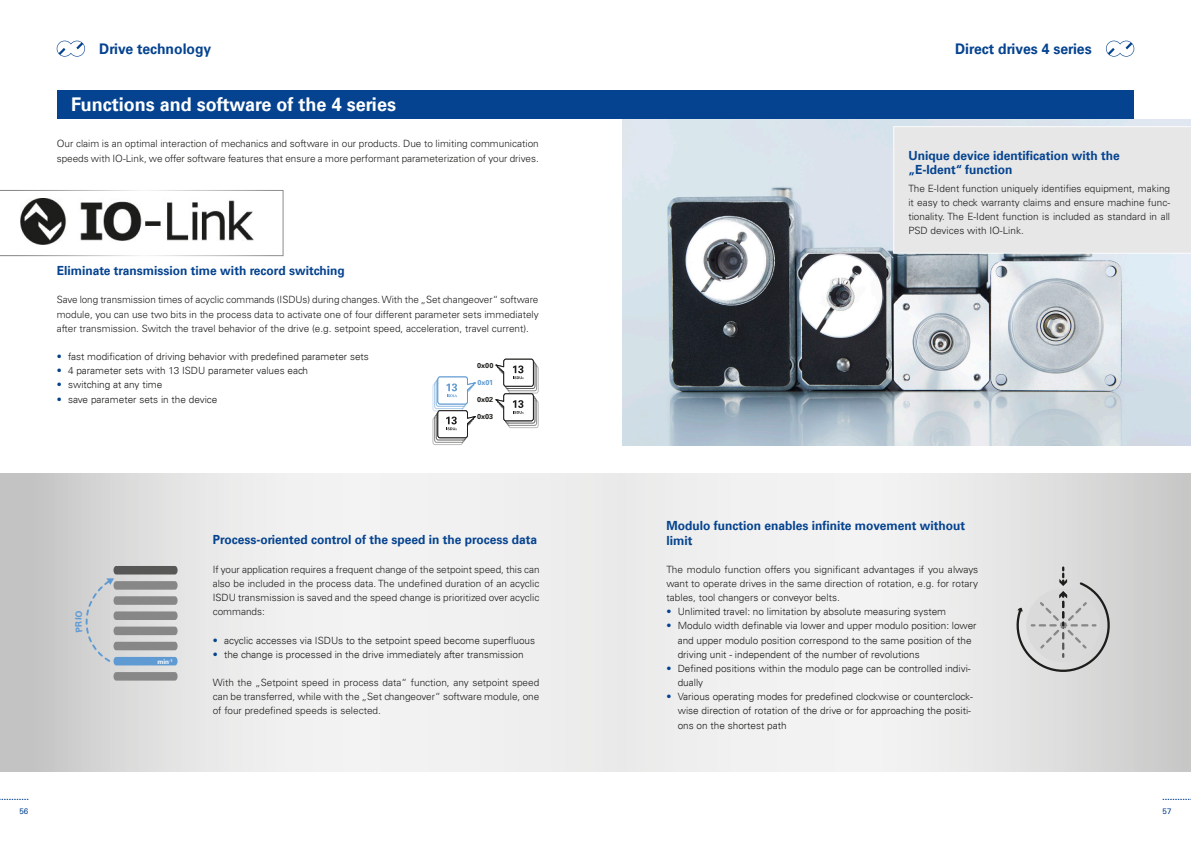
<style>
.page{position:relative;width:1191px;height:842px;background:#fff}
.page>*{position:absolute;margin:0;border:0;box-sizing:border-box;transform-origin:0 0}
.Balkentext{font:700 18.9px "Univers LT";color:#fff;scale:.95 1}
.Seitentitel{font:700 14.7px "Univers LT";color:#054390;scale:.95 1}
.H2_Subheadline{font:700 12.6px/14.4px "Univers LT";color:#054390;scale:.95 1}
.Fließtext{font:700 12.6px "Univers LT";color:#054390;scale:.95 1}
.Fließtext-2{font:300 10px/14.2px "Univers LT Std";color:#1d1d1b;text-align:justify}
.t1{font:300 10px/14.2px "Univers LT";color:#1d1d1b}
.t2{font:8px "Univers LT Std";color:#054390}
.t3{font:700 7.2px "Univers LT";color:#1d1d1b}
.t4{font:700 7.2px "Univers LT";color:#5f9ad3}
.t5{font:700 6.4px "Univers LT";color:#fff}
.s1{color:#054390}
</style>
<div class="page">
<svg style="left:0;top:799px;width:28px;height:1px"></svg>
<svg style="left:1162px;top:799px;width:29px;height:1px"></svg>
<svg style="left:57px;top:41px;width:28px;height:16px"></svg>
<svg style="left:1106px;top:41px;width:28px;height:16px"></svg>
<svg style="left:0;top:473px;width:1191px;height:298px"></svg>
<svg style="left:113px;top:672px;width:65px;height:9px"></svg>
<svg style="left:495px;top:358px;width:44px;height:70px"></svg>
<svg style="left:432px;top:376px;width:44px;height:69px"></svg>
<svg style="left:0;top:190px;width:283px;height:66px"></svg>
<svg style="left:1012px;top:568px;width:102px;height:109px;background:#cecece"></svg>
<img style="left:622px;top:119px;width:569px;height:326px">
<div style="left:57px;top:91px;width:1077px;height:28px;background:#054390"></div>
<div style="left:893px;top:126px;width:298px;height:128px;background:#e7e7e7"></div>
<svg style="left:75px;top:566px;width:103px;height:99px;background:#b4b7bb"></svg>
<h2 class="Seitentitel" style="left:99px;top:40px;width:119px">Drive technology</h2>
<p class="Balkentext" style="left:71px;top:94px;width:343px">Functions and software of the 4 series</p>
<p class="Fließtext-2" style="left:57px;top:137px;width:483px">Our claim is an optimal interaction of mechanics and software in our products. Due to limiting communication speeds with IO-Link, we offer software features that ensure a more performant parameterization of your drives.</p>
<p class="Fließtext" style="left:57px;top:263px;width:305px">Eliminate transmission time with record switching</p>
<p class="Fließtext-2" style="left:57px;top:293px;width:483px">Save long transmission times of acyclic commands (ISDUs) during changes. With the „Set changeover“ software module, you can use two bits in the process data to activate one of four different parameter sets immediately after transmission. Switch the travel behavior of the drive (e.g. setpoint speed, acceleration, travel current).</p>
<p class="t1" style="left:57px;top:349px;width:314px"><span class="s1">•</span> fast modification of driving behavior with predefined parameter sets</p>
<p class="t1" style="left:57px;top:364px;width:253px"><span class="s1">•</span> 4 parameter sets with 13 ISDU parameter values each</p>
<p class="t1" style="left:57px;top:378px;width:107px"><span class="s1">•</span> switching at any time</p>
<p class="t1" style="left:57px;top:392px;width:162px"><span class="s1">•</span> save parameter sets in the device</p>
<p class="t3" style="left:477px;top:361px;width:18px">0x00</p>
<p class="t4" style="left:477px;top:378px;width:17px">0x01</p>
<p class="t3" style="left:477px;top:395px;width:18px">0x02</p>
<p class="t3" style="left:477px;top:412px;width:18px">0x03</p>
<p class="t5" style="left:157px;top:658px;width:17px">min<sup>-1</sup></p>
<p class="H2_Subheadline" style="left:213px;top:533px;width:343px">Process-oriented control of the speed in the process data</p>
<p class="Fließtext-2" style="left:213px;top:562px;width:328px">If your application requires a frequent change of the setpoint speed, this can also be included in the process data. The undefined duration of an acyclic ISDU transmission is saved and the speed change is prioritized over acyclic commands:</p>
<p class="t1" style="left:213px;top:633px;width:324px"><span class="s1">•</span> acyclic accesses via ISDUs to the setpoint speed become superfluous</p>
<p class="t1" style="left:213px;top:647px;width:312px"><span class="s1">•</span> the change is processed in the drive immediately after transmission</p>
<p class="Fließtext-2" style="left:213px;top:675px;width:328px">With the „Setpoint speed in process data“ function, any setpoint speed can be transferred, while with the „Set changeover“ software module, one of four predefined speeds is selected.</p>
<p class="Seitentitel" style="left:955px;top:40px;width:145px">Direct drives 4 series</p>
<p class="H2_Subheadline" style="left:908px;top:148px;width:224px">Unique device identification with the „E-Ident“ function</p>
<p class="Fließtext-2" style="left:908px;top:181px;width:263px">The E-Ident function uniquely identifies equipment, making it easy to check warranty claims and ensure machine func&shy;tionality. The E-Ident function is included as standard in all PSD devices with IO-Link.</p>
<p class="H2_Subheadline" style="left:666px;top:519px;width:316px">Modulo function enables infinite movement without limit</p>
<p class="Fließtext-2" style="left:666px;top:562px;width:313px">The modulo function offers you significant advantages if you always want to operate drives in the same direction of rotation, e.g. for rotary tables, tool changers or conveyor belts.</p>
<p class="t1" style="left:666px;top:604px;width:281px"><span class="s1">•</span> Unlimited travel: no limitation by absolute measuring system</p>
<p class="t1" style="left:677px;top:619px;width:300px;text-indent:-11px"><span class="s1">•</span> Modulo width definable via lower and upper modulo position: lower and upper modulo position correspond to the same position of the driving unit - independent of the number of revolutions</p>
<p class="t1" style="left:677px;top:661px;width:294px;text-indent:-11px"><span class="s1">•</span> Defined positions within the modulo page can be controlled indivi&shy;dually</p>
<p class="t1" style="left:677px;top:690px;width:296px;text-indent:-11px"><span class="s1">•</span> Various operating modes for predefined clockwise or counterclock&shy;wise direction of rotation of the drive or for approaching the positi&shy;ons on the shortest path</p>
<p class="t2" style="left:19px;top:806px;width:10px">56</p>
<p class="t2" style="left:1162px;top:806px;width:10px">57</p>
</div>
